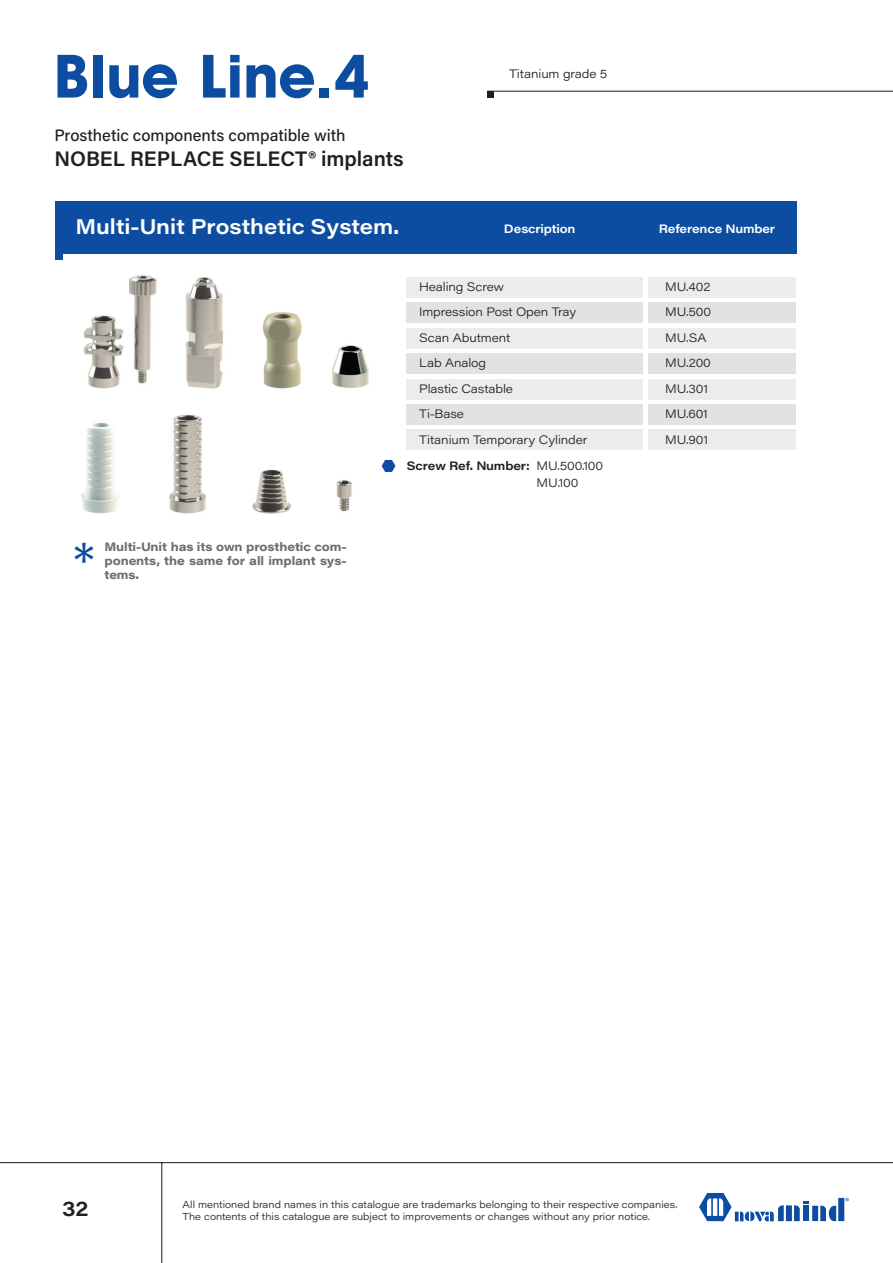
<style>
.page{position:relative;width:893px;height:1263px;background:#fff}
.page>*{position:absolute;margin:0;border:0;box-sizing:border-box;transform-origin:0 0}
.t1{font:700 60px "ITC Avant Garde";color:#0d4da1}
.t2{font:300 46.5px "Acumin Pro Wide";color:#0d4da1}
.t3{font:600 21px "Acumin Pro";color:#231f20}
.t4{font:600 21px "Acumin Pro Wide";color:#fff}
.t5{font:600 21px "Acumin Pro Wide";color:#231f20}
.t6{font:500 16.5px "Acumin Pro";color:#231f20}
.t7{font:300 12px/25.5px "Acumin Pro Wide";letter-spacing:-.01em;color:#231f20}
.t8{font:700 12px/14.4px "Acumin Pro Wide";letter-spacing:-.01em;color:#6c6d70;text-align:justify}
.t9{font:600 12px/17px "Acumin Pro Wide";letter-spacing:-.01em;color:#231f20}
.t10{font:600 12px "Acumin Pro Wide";letter-spacing:-.01em;color:#fff}
.t11{font:300 9.9px/11.9px "Acumin Pro Wide";color:#231f20}
.s1{font-weight:300}
</style>
<div class="page">
<hr style="left:0;top:1162px;width:893px;height:1px;background:#161b22">
<hr style="left:161px;top:1162px;width:1px;height:101px;background:#161b22">
<div style="left:487px;top:91px;width:7px;height:7px;background:#231f20"></div>
<hr style="left:487px;top:91px;width:406px;height:1px;background:#161b22">
<svg style="left:699px;top:1193px;width:150px;height:28px"></svg>
<img style="left:263px;top:312px;width:39px;height:56px">
<img style="left:203px;top:277px;width:60px;height:91px">
<img style="left:332px;top:345px;width:37px;height:26px">
<img style="left:81px;top:422px;width:38px;height:92px">
<img style="left:252px;top:368px;width:49px;height:146px">
<img style="left:119px;top:368px;width:104px;height:146px">
<img style="left:276px;top:371px;width:120px;height:143px">
<img style="left:62px;top:254px;width:141px;height:134px">
<div style="left:55px;top:202px;width:741px;height:52px;background:#0d4da1"></div>
<div style="left:55px;top:252px;width:7px;height:8px;background:#0d4da1"></div>
<div style="left:648px;top:277px;width:148px;height:21px;background:#ececee"></div>
<div style="left:406px;top:277px;width:237px;height:21px;background:#ececee"></div>
<div style="left:648px;top:302px;width:148px;height:21px;background:#e1e2e4"></div>
<div style="left:648px;top:404px;width:148px;height:21px;background:#e1e2e4"></div>
<div style="left:406px;top:302px;width:237px;height:21px;background:#e1e2e4"></div>
<div style="left:406px;top:404px;width:237px;height:21px;background:#e1e2e4"></div>
<div style="left:648px;top:328px;width:148px;height:20px;background:#ececee"></div>
<div style="left:648px;top:430px;width:148px;height:20px;background:#ececee"></div>
<div style="left:406px;top:328px;width:237px;height:20px;background:#ececee"></div>
<div style="left:406px;top:430px;width:237px;height:20px;background:#ececee"></div>
<div style="left:648px;top:353px;width:148px;height:21px;background:#e1e2e4"></div>
<div style="left:406px;top:353px;width:237px;height:21px;background:#e1e2e4"></div>
<div style="left:648px;top:379px;width:148px;height:20px;background:#ececee"></div>
<div style="left:406px;top:379px;width:237px;height:20px;background:#ececee"></div>
<svg style="left:382px;top:460px;width:13px;height:12px"></svg>
<h1 class="t1" style="left:54px;top:40px;width:317px">Blue Line.4</h1>
<h3 class="t6" style="left:54px;top:123px;width:293px">Prosthetic components compatible with</h3>
<h3 class="t3" style="left:54px;top:144px;width:351px">NOBEL REPLACE SELECT® implants</h3>
<p class="t7" style="left:509px;top:60px;width:100px">Titanium grade 5</p>
<h3 class="t4" style="left:76px;top:211px;width:325px">Multi-Unit Prosthetic System.</h3>
<p class="t10" style="left:504px;top:220px;width:73px">Description</p>
<p class="t10" style="left:659px;top:220px;width:118px">Reference Number</p>
<p class="t7" style="left:419px;top:273px;width:170px">Healing Screw<br>Impression Post Open Tray<br>Scan Abutment<br>Lab Analog<br>Plastic Castable<br>Ti-Base<br>Titanium Temporary Cylinder</p>
<p class="t7" style="left:665px;top:273px;width:48px">MU.402<br>MU.500<br>MU.SA<br>MU.200<br>MU.301<br>MU.601<br>MU.901</p>
<h2 class="t2" style="left:74px;top:526px;width:23px">*</h2>
<p class="t8" style="left:105px;top:538px;width:244px">Multi-Unit has its own prosthetic com&shy;ponents, the same for all implant sys&shy;tems.</p>
<p class="t9" style="left:537px;top:457px;width:68px;text-indent:-130px">Screw Ref. Number: <span class="s1">MU.500.100<br>MU.100</span></p>
<h3 class="t5" style="left:62px;top:1193px;width:28px">32</h3>
<p class="t11" style="left:183px;top:1198px;width:496px">All mentioned brand names in this catalogue are trademarks belonging to their respective companies.<br>The contents of this catalogue are subject to improvements or changes without any prior notice.</p>
</div>
